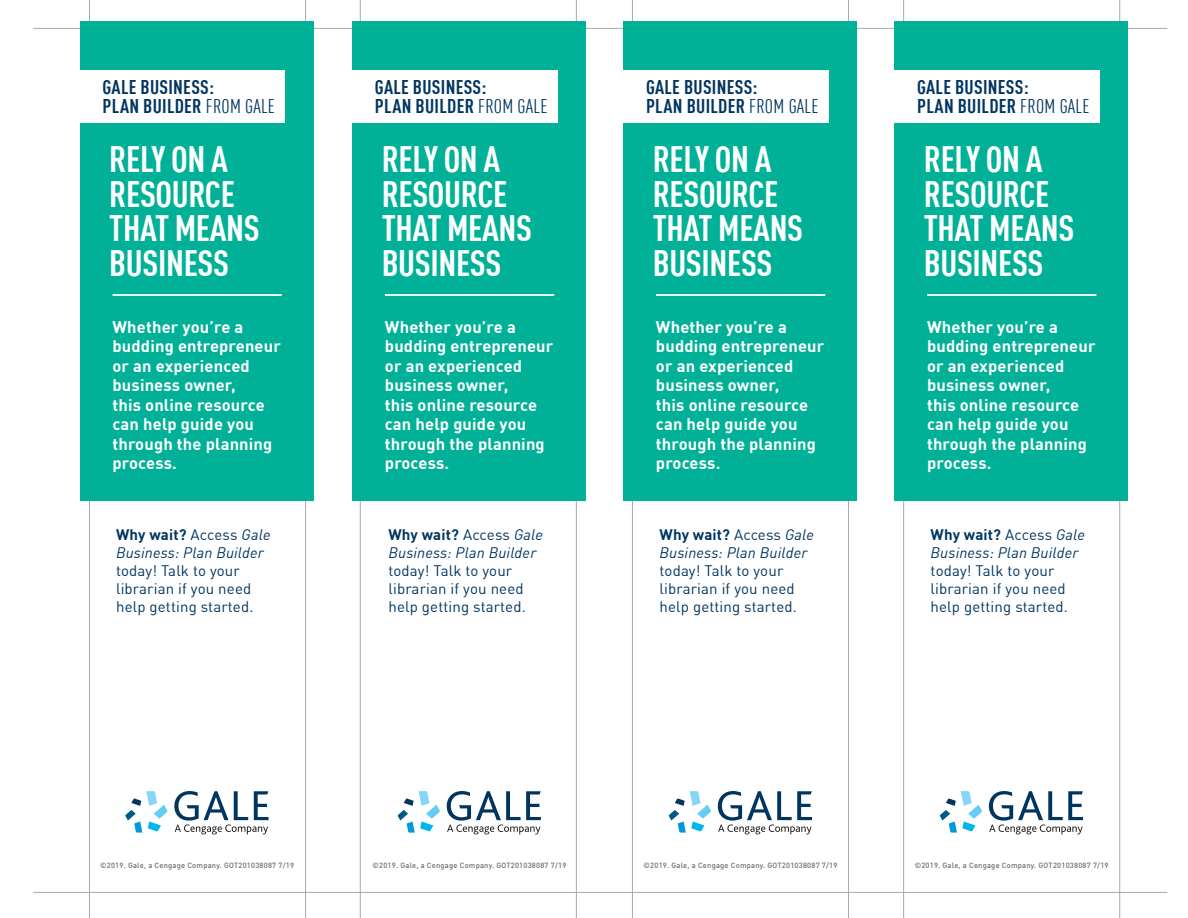
<style>
.page{position:relative;width:1188px;height:918px;background:#fff}
.page>*{position:absolute;margin:0;border:0;box-sizing:border-box;transform-origin:0 0}
.t1{font:700 condensed 36px/34.5px "DIN Offc";letter-spacing:-.01em;color:#fff}
.t2{font:700 condensed 19.5px/19.5px "DIN Offc";letter-spacing:.015em;color:#003560}
.t3{font:700 16.5px/19.5px "DIN Offc";letter-spacing:.01em;color:#fff}
.t4{font:15px/18px "DIN Offc";letter-spacing:.01em;color:#003560}
.t5{font:italic 15px/18px "DIN Offc";letter-spacing:.01em;color:#003560}
.t6{font:500 7.5px "DIN Offc";letter-spacing:.03em;color:#6c6d70}
.s1{font-weight:400}
.s2{font-weight:700;font-style:normal}
.s3{font-style:normal}
</style>
<div class="page">
<hr style="left:1119px;top:0;width:1px;height:918px;background:#a8a9ad">
<hr style="left:903px;top:0;width:1px;height:918px;background:#a8a9ad">
<hr style="left:848px;top:0;width:1px;height:918px;background:#a8a9ad">
<hr style="left:632px;top:0;width:1px;height:918px;background:#a8a9ad">
<hr style="left:576px;top:0;width:1px;height:918px;background:#a8a9ad">
<hr style="left:360px;top:0;width:1px;height:918px;background:#a8a9ad">
<hr style="left:305px;top:0;width:1px;height:918px;background:#a8a9ad">
<hr style="left:89px;top:0;width:1px;height:918px;background:#a8a9ad">
<hr style="left:33px;top:28px;width:1134px;height:1px;background:#a8a9ad">
<hr style="left:33px;top:892px;width:1134px;height:1px;background:#a8a9ad">
<div style="left:80px;top:22px;width:233px;height:479px;background:#00b198"></div>
<div style="left:352px;top:22px;width:234px;height:479px;background:#00b198"></div>
<div style="left:623px;top:22px;width:234px;height:479px;background:#00b198"></div>
<div style="left:894px;top:22px;width:234px;height:479px;background:#00b198"></div>
<div style="left:80px;top:70px;width:205px;height:53px;background:#fff"></div>
<div style="left:352px;top:70px;width:205px;height:53px;background:#fff"></div>
<div style="left:623px;top:70px;width:206px;height:53px;background:#fff"></div>
<div style="left:894px;top:70px;width:206px;height:53px;background:#fff"></div>
<hr style="left:113px;top:294px;width:169px;height:2px;background:#fff">
<hr style="left:385px;top:294px;width:169px;height:2px;background:#fff">
<hr style="left:656px;top:294px;width:169px;height:2px;background:#fff">
<hr style="left:927px;top:294px;width:169px;height:2px;background:#fff">
<svg style="left:125px;top:791px;width:43px;height:42px"></svg>
<svg style="left:174px;top:791px;width:95px;height:43px"></svg>
<svg style="left:398px;top:791px;width:42px;height:42px"></svg>
<svg style="left:447px;top:791px;width:94px;height:43px"></svg>
<svg style="left:669px;top:791px;width:42px;height:42px"></svg>
<svg style="left:718px;top:791px;width:94px;height:43px"></svg>
<svg style="left:940px;top:791px;width:42px;height:42px"></svg>
<svg style="left:989px;top:791px;width:94px;height:43px"></svg>
<p class="t2" style="left:103px;top:77px;width:174px">GALE BUSINESS:<br>PLAN BUILDER <span class="s1">FROM GALE</span></p>
<p class="t2" style="left:375px;top:77px;width:174px">GALE BUSINESS:<br>PLAN BUILDER <span class="s1">FROM GALE</span></p>
<p class="t2" style="left:646px;top:77px;width:174px">GALE BUSINESS:<br>PLAN BUILDER <span class="s1">FROM GALE</span></p>
<p class="t2" style="left:917px;top:77px;width:174px">GALE BUSINESS:<br>PLAN BUILDER <span class="s1">FROM GALE</span></p>
<h1 class="t1" style="left:109px;top:142px;width:152px">RELY ON A<br>RESOURCE<br>THAT MEANS<br>BUSINESS</h1>
<h1 class="t1" style="left:382px;top:142px;width:152px">RELY ON A<br>RESOURCE<br>THAT MEANS<br>BUSINESS</h1>
<h1 class="t1" style="left:653px;top:142px;width:152px">RELY ON A<br>RESOURCE<br>THAT MEANS<br>BUSINESS</h1>
<h1 class="t1" style="left:924px;top:142px;width:152px">RELY ON A<br>RESOURCE<br>THAT MEANS<br>BUSINESS</h1>
<p class="t3" style="left:113px;top:317px;width:170px">Whether you’re a budding entrepreneur or an experienced business owner,<br>this online resource can help guide you through the planning process.</p>
<p class="t3" style="left:385px;top:317px;width:170px">Whether you’re a budding entrepreneur or an experienced business owner,<br>this online resource can help guide you through the planning process.</p>
<p class="t3" style="left:656px;top:317px;width:170px">Whether you’re a budding entrepreneur or an experienced business owner,<br>this online resource can help guide you through the planning process.</p>
<p class="t3" style="left:927px;top:317px;width:170px">Whether you’re a budding entrepreneur or an experienced business owner,<br>this online resource can help guide you through the planning process.</p>
<p class="t5" style="left:116px;top:525px;width:156px"><span class="s2">Why wait?</span> <span class="s3">Access</span> Gale<br>Business: Plan Builder</p>
<p class="t4" style="left:116px;top:561px;width:139px">today! Talk to your librarian if you need help getting started.</p>
<p class="t5" style="left:388px;top:525px;width:156px"><span class="s2">Why wait?</span> <span class="s3">Access</span> Gale<br>Business: Plan Builder</p>
<p class="t4" style="left:388px;top:561px;width:139px">today! Talk to your librarian if you need help getting started.</p>
<p class="t5" style="left:660px;top:525px;width:156px"><span class="s2">Why wait?</span> <span class="s3">Access</span> Gale<br>Business: Plan Builder</p>
<p class="t4" style="left:660px;top:561px;width:139px">today! Talk to your librarian if you need help getting started.</p>
<p class="t5" style="left:931px;top:525px;width:156px"><span class="s2">Why wait?</span> <span class="s3">Access</span> Gale<br>Business: Plan Builder</p>
<p class="t4" style="left:931px;top:561px;width:139px">today! Talk to your librarian if you need help getting started.</p>
<p class="t6" style="left:100px;top:861px;width:195px">©2019. Gale, a Cengage Company. GOT201038087 7/19</p>
<p class="t6" style="left:373px;top:861px;width:195px">©2019. Gale, a Cengage Company. GOT201038087 7/19</p>
<p class="t6" style="left:644px;top:861px;width:195px">©2019. Gale, a Cengage Company. GOT201038087 7/19</p>
<p class="t6" style="left:915px;top:861px;width:195px">©2019. Gale, a Cengage Company. GOT201038087 7/19</p>
</div>
